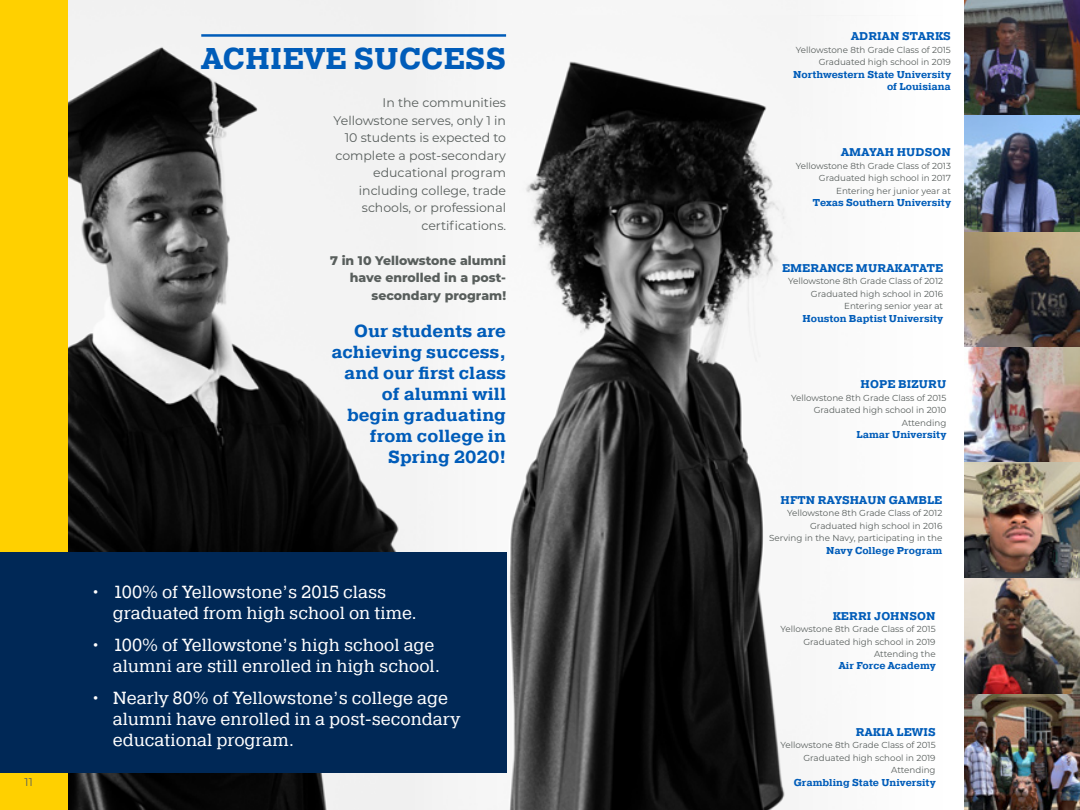
<style>
.page{position:relative;width:1080px;height:810px;background:#fff}
.page>*{position:absolute;margin:0;border:0;box-sizing:border-box;transform-origin:0 0}
.t1{font:700 30px "Pragmatica Slab";letter-spacing:.01em;color:#005cb9}
.t2{font:17.5px/21px "Pragmatica Slab";color:#fff}
.t3{font:700 17.5px/21px "Pragmatica Slab";color:#005cb9;text-align:right}
.t4{font:12.5px/17.5px "Montserrat";color:#585e5c;text-align:right}
.t5{font:800 12.5px/17.5px "Montserrat";color:#585e5c;text-align:right}
.t6{font:700 11.25px "Pragmatica Slab";letter-spacing:.01em;color:#005cb9}
.t7{font:11.25px "Montserrat";color:#585e5c}
.t8{font:700 10px/12.5px "Pragmatica Slab";color:#005cb9;text-align:right}
.t9{font:8.75px/12.5px "Montserrat";color:#585e5c;text-align:right}
</style>
<div class="page">
<img style="left:509px;top:0;width:333px;height:810px">
<div style="left:344px;top:0;width:164px;height:810px;background:#f8f8f8"></div>
<img style="left:68px;top:0;width:428px;height:810px">
<div style="left:0;top:0;width:68px;height:810px;background:#ffd000"></div>
<hr style="left:201px;top:34px;width:305px;height:3px;background:#005cb9">
<div style="left:0;top:552px;width:506px;height:220px;background:#002856"></div>
<img style="left:964px;top:0;width:116px;height:810px">
<h1 class="t1" style="left:201px;top:41px;width:306px">ACHIEVE SUCCESS</h1>
<h3 class="t4" style="left:334px;top:93px;width:174px">In the communities<br>Yellowstone serves, only 1 in<br>10 students is expected to complete a post-secondary educational program including college, trade schools, or professional certifications.</h3>
<h3 class="t5" style="left:330px;top:251px;width:177px">7 in 10 Yellowstone alumni have enrolled in a post&shy;secondary program!</h3>
<h2 class="t3" style="left:331px;top:321px;width:176px">Our students are achieving success, and our first class of alumni will begin graduating from college in<br>Spring 2020!</h2>
<h2 class="t2" style="left:113px;top:581px;width:306px;text-indent:-23px">• 100% of Yellowstone’s 2015 class graduated from high school on time.</h2>
<h2 class="t2" style="left:113px;top:635px;width:329px;text-indent:-23px">• 100% of Yellowstone’s high school age alumni are still enrolled in high school.</h2>
<h2 class="t2" style="left:113px;top:688px;width:349px;text-indent:-23px">• Nearly 80% of Yellowstone’s college age alumni have enrolled in a post-secondary educational program.</h2>
<p class="t6" style="left:851px;top:30px;width:101px">ADRIAN STARKS</p>
<p class="t9" style="left:796px;top:43px;width:157px">Yellowstone 8th Grade Class of 2015<br>Graduated high school in 2019</p>
<p class="t8" style="left:793px;top:68px;width:159px">Northwestern State University of Louisiana</p>
<p class="t6" style="left:841px;top:146px;width:111px">AMAYAH HUDSON</p>
<p class="t9" style="left:796px;top:159px;width:157px">Yellowstone 8th Grade Class of 2013<br>Graduated high school in 2017<br>Entering her junior year at</p>
<p class="t8" style="left:813px;top:196px;width:139px">Texas Southern University</p>
<p class="t6" style="left:782px;top:261px;width:163px">EMERANCE MURAKATATE</p>
<p class="t9" style="left:788px;top:275px;width:157px">Yellowstone 8th Grade Class of 2012<br>Graduated high school in 2016<br>Entering senior year at</p>
<p class="t8" style="left:802px;top:312px;width:142px">Houston Baptist University</p>
<p class="t6" style="left:861px;top:378px;width:87px">HOPE BIZURU</p>
<p class="t9" style="left:791px;top:391px;width:157px">Yellowstone 8th Grade Class of 2015<br>Graduated high school in 2010<br>Attending</p>
<p class="t8" style="left:856px;top:428px;width:91px">Lamar University</p>
<p class="t6" style="left:781px;top:493px;width:163px">HFTN RAYSHAUN GAMBLE</p>
<p class="t9" style="left:769px;top:507px;width:175px">Yellowstone 8th Grade Class of 2012<br>Graduated high school in 2016<br>Serving in the Navy, participating in the</p>
<p class="t8" style="left:826px;top:544px;width:118px">Navy College Program</p>
<p class="t6" style="left:833px;top:610px;width:104px">KERRI JOHNSON</p>
<p class="t9" style="left:781px;top:623px;width:157px">Yellowstone 8th Grade Class of 2015<br>Graduated high school in 2019<br>Attending the</p>
<p class="t8" style="left:839px;top:660px;width:98px">Air Force Academy</p>
<p class="t6" style="left:856px;top:725px;width:81px">RAKIA LEWIS</p>
<p class="t9" style="left:781px;top:738px;width:157px">Yellowstone 8th Grade Class of 2015<br>Graduated high school in 2019<br>Attending</p>
<p class="t7" style="left:25px;top:774px;width:10px">11</p>
<p class="t8" style="left:794px;top:776px;width:143px">Grambling State University</p>
</div>
